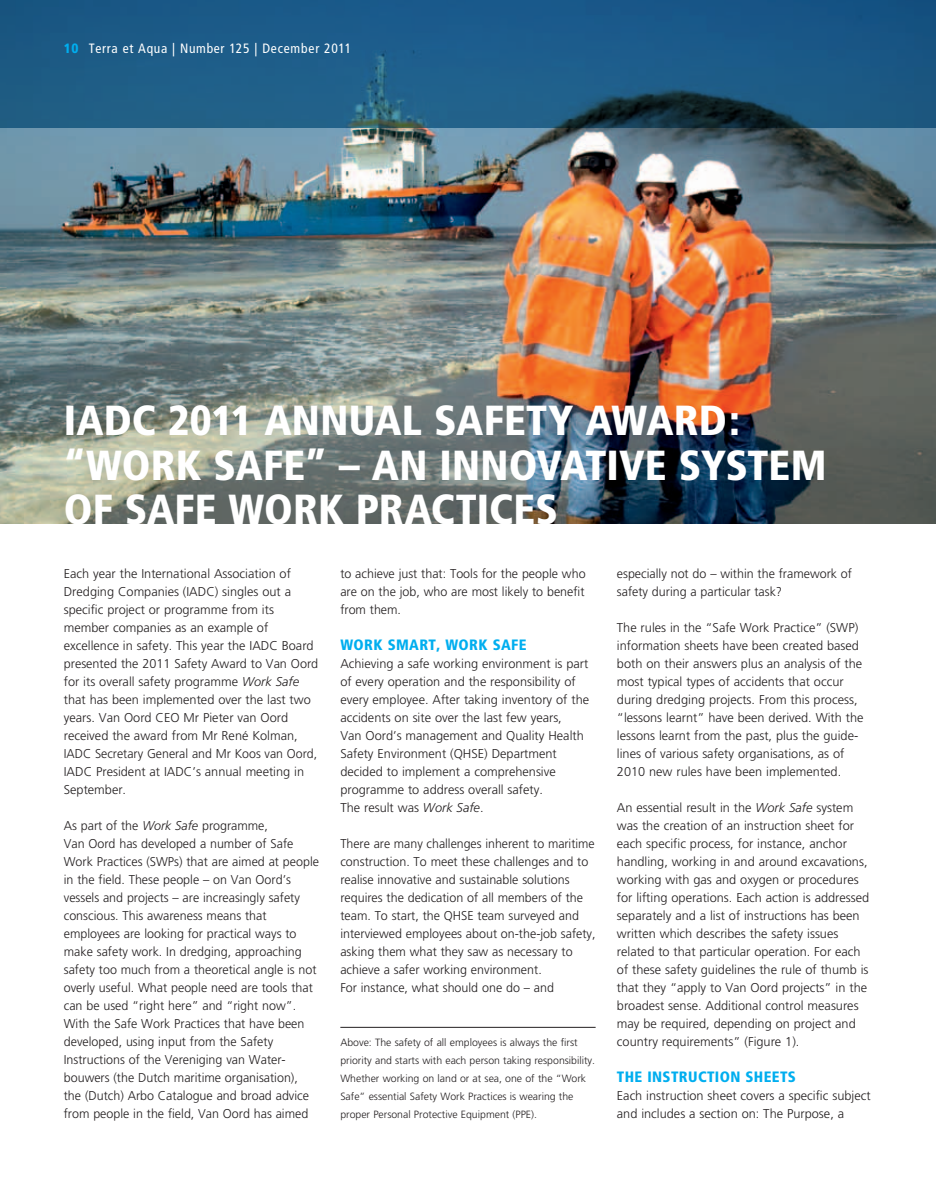
<style>
.page{position:relative;width:936px;height:1191px;background:#fff}
.page>*{position:absolute;margin:0;border:0;box-sizing:border-box;transform-origin:0 0}
.t1{font:900 condensed 42px/44.5px "Frutiger";color:#fff}
.t2{font:900 condensed 15px "Frutiger";letter-spacing:.025em;color:#00aeef}
.t3{font:condensed 13.5px "Frutiger";letter-spacing:.05em;color:#fff}
.t4{font:300 12.75px/18px "Frutiger";color:#231f20}
.t5{font:300 10.5px/18px "Frutiger";color:#231f20}
.s1{font-weight:900;color:#00aeef}
.s2{font-style:italic}
</style>
<div class="page">
<hr style="left:340px;top:1027px;width:255px;height:1px;background:#231f20">
<img style="left:0;top:128px;width:935px;height:396px">
<svg style="left:0;top:0;width:935px;height:128px;background:#1c5882"></svg>
<p class="t3" style="left:64px;top:41px;width:289px"><span class="s1">10</span> Terra et Aqua | Number 125 | December 2011</p>
<h1 class="t1" style="left:64px;top:398px;width:764px">IADC 2011 ANNUAL SAFETY AWARD: “WORK SAFE” – AN INNOVATIVE SYSTEM<br>OF SAFE WORK PRACTICES</h1>
<p class="t4" style="left:64px;top:564px;width:256px">Each year the International Association of Dredging Companies (IADC) singles out a specific project or programme from its member companies as an example of excellence in safety. This year the IADC Board presented the 2011 Safety Award to Van Oord for its overall safety programme <span class="s2">Work Safe </span>that has been implemented over the last two years. Van Oord CEO Mr Pieter van Oord received the award from Mr René Kolman, IADC Secretary General and Mr Koos van Oord, IADC President at IADC’s annual meeting in September.</p>
<p class="t4" style="left:64px;top:816px;width:257px">As part of the <span class="s2">Work Safe</span> programme,<br>Van Oord has developed a number of Safe Work Practices (SWPs) that are aimed at people in the field. These people – on Van Oord’s vessels and projects – are increasingly safety conscious. This awareness means that employees are looking for practical ways to make safety work. In dredging, approaching safety too much from a theoretical angle is not overly useful. What people need are tools that can be used “right here” and “right now”.<br>With the Safe Work Practices that have been developed, using input from the Safety Instructions of the Vereniging van Water&shy;bouwers (the Dutch maritime organisation),<br>the (Dutch) Arbo Catalogue and broad advice from people in the field, Van Oord has aimed</p>
<p class="t4" style="left:340px;top:564px;width:247px;text-align:justify">to achieve just that: Tools for the people who are on the job, who are most likely to benefit from them.</p>
<p class="t2" style="left:340px;top:635px;width:188px">WORK SMART, WORK SAFE</p>
<p class="t4" style="left:340px;top:654px;width:250px">Achieving a safe working environment is part of every operation and the responsibility of every employee. After taking inventory of the accidents on site over the last few years,<br>Van Oord’s management and Quality Health Safety Environment (QHSE) Department decided to implement a comprehensive programme to address overall safety.<br>The result was <span class="s2">Work Safe</span>.</p>
<p class="t4" style="left:340px;top:834px;width:257px">There are many challenges inherent to maritime construction. To meet these challenges and to realise innovative and sustainable solutions requires the dedication of all members of the team. To start, the QHSE team surveyed and interviewed employees about on-the-job safety, asking them what they saw as necessary to achieve a safer working environment.<br>For instance, what should one do – and</p>
<p class="t5" style="left:340px;top:1033px;width:256px">Above: The safety of all employees is always the first priority and starts with each person taking responsibility.<br>Whether working on land or at sea, one of the “Work Safe” essential Safety Work Practices is wearing the proper Personal Protective Equipment (PPE).</p>
<p class="t4" style="left:617px;top:564px;width:237px">especially not do – within the framework of safety during a particular task?</p>
<p class="t4" style="left:617px;top:618px;width:248px">The rules in the “Safe Work Practice” (SWP) information sheets have been created based both on their answers plus an analysis of the most typical types of accidents that occur during dredging projects. From this process, “lessons learnt” have been derived. With the lessons learnt from the past, plus the guide&shy;lines of various safety organisations, as of 2010 new rules have been implemented.</p>
<p class="t4" style="left:617px;top:798px;width:254px">An essential result in the <span class="s2">Work Safe</span> system was the creation of an instruction sheet for each specific process, for instance, anchor handling, working in and around excavations, working with gas and oxygen or procedures for lifting operations. Each action is addressed separately and a list of instructions has been written which describes the safety issues related to that particular operation. For each of these safety guidelines the rule of thumb is that they “apply to Van Oord projects” in the broadest sense. Additional control measures may be required, depending on project and country requirements” (Figure 1).</p>
<p class="t2" style="left:617px;top:1067px;width:180px">THE INSTRUCTION SHEETS</p>
<p class="t4" style="left:617px;top:1086px;width:255px">Each instruction sheet covers a specific subject and includes a section on: The Purpose, a</p>
</div>
